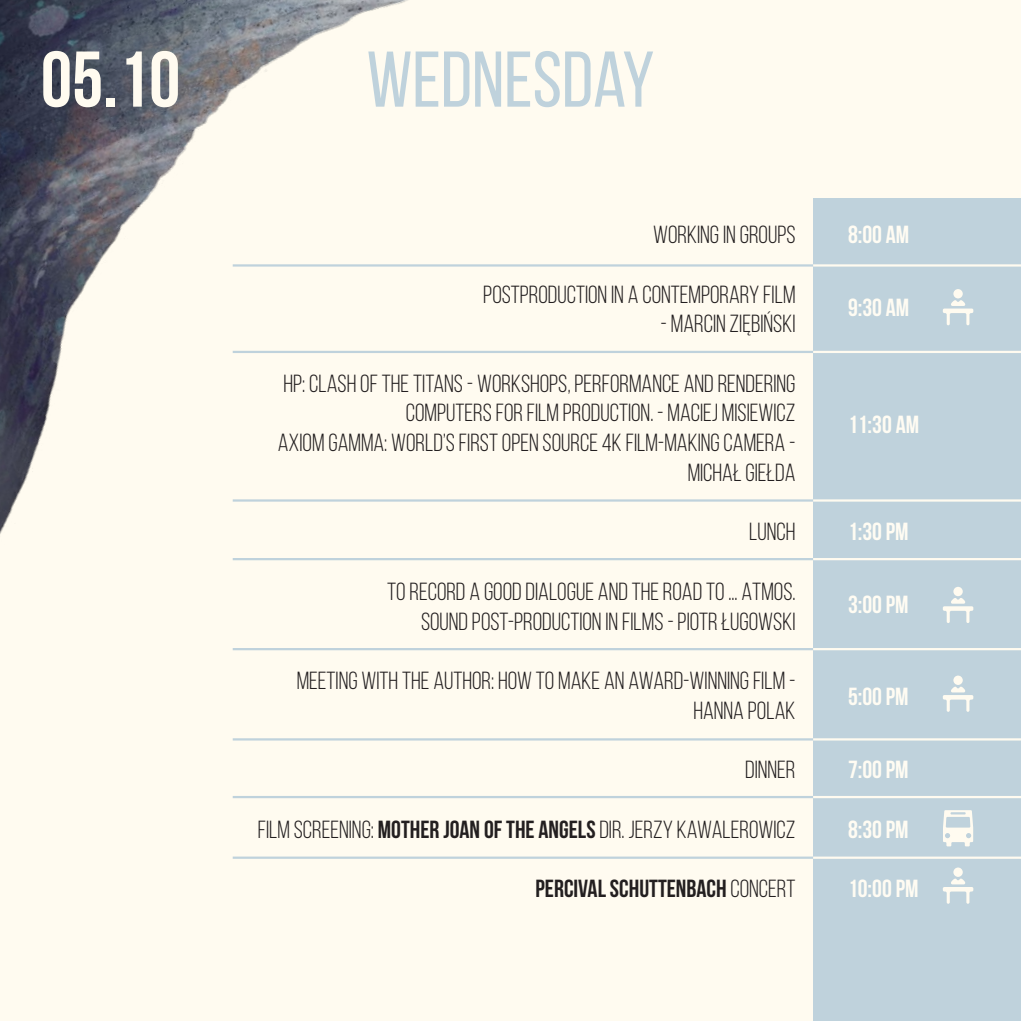
<style>
.page{position:relative;width:1021px;height:1021px;background:#fff}
.page>*{position:absolute;margin:0;border:0;box-sizing:border-box;transform-origin:0 0}
.t1{font:78.75px "Bebas Neue";color:#bfd2dc}
.t2{font:700 78.75px "Bebas Neue";color:#fffbf0}
.t3{font:24.75px/29.7px "Bebas Neue";color:#231f20;text-align:right}
.t4{font:700 24.75px "Bebas Neue";color:#fffcf3}
.t5{font:700 24.75px "Bebas Neue";color:#231f20}
.s1{font-weight:700}
.s2{font-weight:400}
</style>
<div class="page">
<div style="left:0;top:0;width:1020px;height:1020px;background:#fffbf0"></div>
<img style="left:0;top:0;width:691px;height:651px">
<div style="left:813px;top:198px;width:207px;height:822px;background:#bfd2dc"></div>
<hr style="left:233px;top:264px;width:787px;height:2px;background:#bfd2dc">
<hr style="left:813px;top:264px;width:207px;height:2px;background:#fffbf0">
<hr style="left:233px;top:351px;width:787px;height:2px;background:#bfd2dc">
<hr style="left:813px;top:351px;width:207px;height:2px;background:#fffbf0">
<hr style="left:233px;top:499px;width:787px;height:2px;background:#bfd2dc">
<hr style="left:813px;top:499px;width:207px;height:2px;background:#fffbf0">
<hr style="left:233px;top:558px;width:787px;height:2px;background:#bfd2dc">
<hr style="left:813px;top:558px;width:207px;height:2px;background:#fffbf0">
<hr style="left:233px;top:796px;width:787px;height:2px;background:#bfd2dc">
<hr style="left:813px;top:796px;width:207px;height:2px;background:#fffbf0">
<hr style="left:233px;top:856px;width:787px;height:2px;background:#bfd2dc">
<hr style="left:813px;top:856px;width:207px;height:2px;background:#fffbf0">
<hr style="left:233px;top:648px;width:787px;height:2px;background:#bfd2dc">
<hr style="left:813px;top:648px;width:207px;height:2px;background:#fffbf0">
<hr style="left:233px;top:738px;width:787px;height:2px;background:#bfd2dc">
<hr style="left:813px;top:738px;width:207px;height:2px;background:#fffbf0">
<div style="left:953px;top:289px;width:9px;height:9px;background:#fffbf0;border-radius:50%"></div>
<svg style="left:942px;top:300px;width:31px;height:25px"></svg>
<div style="left:953px;top:587px;width:9px;height:9px;background:#fffbf0;border-radius:50%"></div>
<svg style="left:942px;top:598px;width:31px;height:25px"></svg>
<div style="left:953px;top:675px;width:9px;height:10px;background:#fffbf0;border-radius:50%"></div>
<svg style="left:942px;top:686px;width:31px;height:25px"></svg>
<div style="left:953px;top:867px;width:9px;height:9px;background:#fffbf0;border-radius:50%"></div>
<svg style="left:942px;top:878px;width:31px;height:25px"></svg>
<svg style="left:943px;top:810px;width:30px;height:36px"></svg>
<hr style="left:1020px;top:198px;width:1px;height:822px;background:#bfd2dc">
<h1 class="t2" style="left:41px;top:36px;width:141px">05.10</h1>
<h1 class="t1" style="left:366px;top:37px;width:289px">WEDNESDAY</h1>
<p class="t3" style="left:653px;top:220px;width:144px">WORKING IN GROUPS</p>
<p class="t3" style="left:483px;top:279px;width:314px">POSTPRODUCTION IN A CONTEMPORARY FILM</p>
<p class="t3" style="left:660px;top:309px;width:136px">- MARCIN ZIĘBIŃSKI</p>
<p class="t3" style="left:278px;top:368px;width:519px">HP: CLASH OF THE TITANS - WORKSHOPS, PERFORMANCE AND RENDERING COMPUTERS FOR FILM PRODUCTION. - MACIEJ MISIEWICZ<br>AXIOM GAMMA: WORLD’S FIRST OPEN SOURCE 4K FILM-MAKING CAMERA - MICHAŁ GIEŁDA</p>
<p class="t3" style="left:749px;top:517px;width:48px">LUNCH</p>
<p class="t3" style="left:387px;top:576px;width:410px">TO RECORD A GOOD DIALOGUE AND THE ROAD TO ... ATMOS.<br>SOUND POST-PRODUCTION IN FILMS - PIOTR ŁUGOWSKI</p>
<p class="t3" style="left:297px;top:665px;width:500px">MEETING WITH THE AUTHOR: HOW TO MAKE AN AWARD-WINNING FILM -<br>HANNA POLAK</p>
<p class="t3" style="left:745px;top:754px;width:52px">DINNER</p>
<p class="t3" style="left:258px;top:814px;width:539px">FILM SCREENING: <span class="s1">MOTHER JOAN OF THE ANGELS</span> DIR. JERZY KAWALEROWICZ</p>
<p class="t5" style="left:535px;top:874px;width:261px">PERCIVAL SCHUTTENBACH <span class="s2">CONCERT</span></p>
<p class="t4" style="left:848px;top:221px;width:63px">8:00 AM</p>
<p class="t4" style="left:848px;top:294px;width:63px">9:30 AM</p>
<p class="t4" style="left:848px;top:411px;width:73px">11:30 AM</p>
<p class="t4" style="left:848px;top:518px;width:62px">1:30 PM</p>
<p class="t4" style="left:848px;top:591px;width:62px">3:00 PM</p>
<p class="t4" style="left:848px;top:682px;width:62px">5:00 PM</p>
<p class="t4" style="left:848px;top:756px;width:62px">7:00 PM</p>
<p class="t4" style="left:848px;top:815px;width:62px">8:30 PM</p>
<p class="t4" style="left:848px;top:874px;width:72px">10:00 PM</p>
</div>
